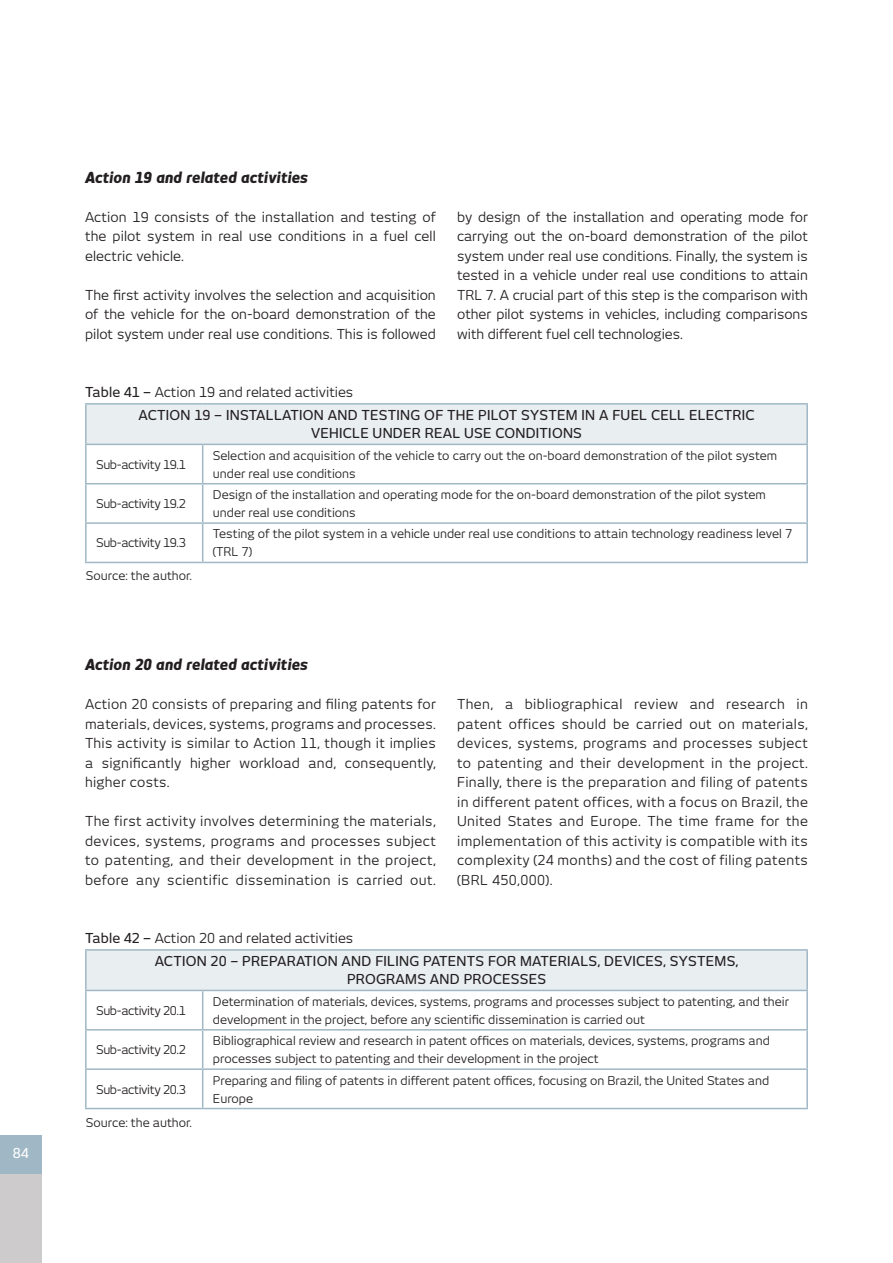
<style>
.page{position:relative;width:893px;height:1263px;background:#fff}
.page>*{position:absolute;margin:0;border:0;box-sizing:border-box;transform-origin:0 0}
.Título_5{font:italic 800 15px "New June";letter-spacing:.01em;color:#231f20}
.Texto_corrido{font:13.5px/19.5px "New June";letter-spacing:.01em;color:#231f20;text-align:justify}
.titulo_tabela{font:500 13.5px/18px "New June";letter-spacing:.02em;color:#231f20;text-align:center}
.t1{font:500 13.5px "New June";color:#fff}
.texto_tabela{font:12px/18px "New June";color:#231f20}
.texto_tabela-2{font:12px "New June";letter-spacing:-.03em;color:#231f20}
.s1{font-weight:500}
</style>
<div class="page">
<div style="left:86px;top:404px;width:721px;height:40px;background:#e9eef1"></div>
<hr style="left:806px;top:405px;width:2px;height:39px;background:#a0b7c5">
<hr style="left:85px;top:445px;width:2px;height:38px;background:#a0b7c5">
<hr style="left:202px;top:445px;width:1px;height:38px;background:#a0b7c5">
<hr style="left:806px;top:445px;width:2px;height:38px;background:#a0b7c5">
<hr style="left:85px;top:483px;width:118px;height:1px;background:#a0b7c5">
<hr style="left:85px;top:484px;width:2px;height:38px;background:#a0b7c5">
<hr style="left:203px;top:483px;width:605px;height:1px;background:#a0b7c5">
<hr style="left:202px;top:484px;width:1px;height:38px;background:#a0b7c5">
<hr style="left:806px;top:484px;width:2px;height:38px;background:#a0b7c5">
<hr style="left:85px;top:522px;width:118px;height:2px;background:#a0b7c5">
<hr style="left:85px;top:524px;width:2px;height:38px;background:#a0b7c5">
<hr style="left:203px;top:522px;width:605px;height:2px;background:#a0b7c5">
<hr style="left:202px;top:524px;width:1px;height:38px;background:#a0b7c5">
<hr style="left:806px;top:524px;width:2px;height:38px;background:#a0b7c5">
<hr style="left:85px;top:562px;width:118px;height:1px;background:#a0b7c5">
<hr style="left:203px;top:562px;width:605px;height:1px;background:#a0b7c5">
<hr style="left:85px;top:403px;width:118px;height:2px;background:#a0b7c5">
<hr style="left:85px;top:405px;width:2px;height:39px;background:#a0b7c5">
<hr style="left:203px;top:403px;width:605px;height:2px;background:#a0b7c5">
<hr style="left:85px;top:444px;width:118px;height:1px;background:#a0b7c5">
<hr style="left:203px;top:444px;width:605px;height:1px;background:#a0b7c5">
<div style="left:86px;top:950px;width:721px;height:40px;background:#e9eef1"></div>
<hr style="left:806px;top:951px;width:2px;height:39px;background:#a0b7c5">
<hr style="left:85px;top:991px;width:2px;height:38px;background:#a0b7c5">
<hr style="left:202px;top:991px;width:1px;height:38px;background:#a0b7c5">
<hr style="left:806px;top:991px;width:2px;height:38px;background:#a0b7c5">
<hr style="left:85px;top:1029px;width:118px;height:1px;background:#a0b7c5">
<hr style="left:85px;top:1030px;width:2px;height:38px;background:#a0b7c5">
<hr style="left:203px;top:1029px;width:605px;height:1px;background:#a0b7c5">
<hr style="left:202px;top:1030px;width:1px;height:38px;background:#a0b7c5">
<hr style="left:806px;top:1030px;width:2px;height:38px;background:#a0b7c5">
<hr style="left:85px;top:1068px;width:118px;height:2px;background:#a0b7c5">
<hr style="left:85px;top:1070px;width:2px;height:38px;background:#a0b7c5">
<hr style="left:203px;top:1068px;width:605px;height:2px;background:#a0b7c5">
<hr style="left:202px;top:1070px;width:1px;height:38px;background:#a0b7c5">
<hr style="left:806px;top:1070px;width:2px;height:38px;background:#a0b7c5">
<hr style="left:85px;top:1108px;width:118px;height:1px;background:#a0b7c5">
<hr style="left:203px;top:1108px;width:605px;height:1px;background:#a0b7c5">
<hr style="left:85px;top:949px;width:118px;height:2px;background:#a0b7c5">
<hr style="left:85px;top:951px;width:2px;height:39px;background:#a0b7c5">
<hr style="left:203px;top:949px;width:605px;height:2px;background:#a0b7c5">
<hr style="left:85px;top:990px;width:118px;height:1px;background:#a0b7c5">
<hr style="left:203px;top:990px;width:605px;height:1px;background:#a0b7c5">
<div style="left:0;top:1135px;width:42px;height:40px;background:#a0b7c5"></div>
<div style="left:0;top:1175px;width:42px;height:88px;background:#cdcbcc"></div>
<p class="t1" style="left:13px;top:1145px;width:18px">84</p>
<p class="Título_5" style="left:85px;top:168px;width:224px">Action 19 and related activities</p>
<p class="Texto_corrido" style="left:85px;top:207px;width:352px">Action 19 consists of the installation and testing of the pilot system in real use conditions in a fuel cell electric vehicle.</p>
<p class="Texto_corrido" style="left:85px;top:285px;width:352px">The first activity involves the selection and acquisition of the vehicle for the on-board demonstration of the pilot system under real use conditions. This is followed</p>
<p class="Texto_corrido" style="left:457px;top:207px;width:352px">by design of the installation and operating mode for carrying out the on-board demonstration of the pilot system under real use conditions. Finally, the system is tested in a vehicle under real use conditions to attain TRL 7. A crucial part of this step is the comparison with other pilot systems in vehicles, including comparisons with different fuel cell technologies.</p>
<p class="Texto_corrido" style="left:85px;top:382px;width:270px"><span class="s1">Table 41 –</span> Action 19 and related activities</p>
<p class="titulo_tabela" style="left:138px;top:406px;width:618px">ACTION 19 – INSTALLATION AND TESTING OF THE PILOT SYSTEM IN A FUEL CELL ELECTRIC<br>VEHICLE UNDER REAL USE CONDITIONS</p>
<p class="texto_tabela-2" style="left:96px;top:457px;width:91px">Sub-activity 19.1</p>
<p class="texto_tabela" style="left:213px;top:446px;width:566px">Selection and acquisition of the vehicle to carry out the on-board demonstration of the pilot system under real use conditions</p>
<p class="texto_tabela-2" style="left:96px;top:497px;width:91px">Sub-activity 19.2</p>
<p class="texto_tabela" style="left:213px;top:486px;width:554px">Design of the installation and operating mode for the on-board demonstration of the pilot system under real use conditions</p>
<p class="texto_tabela-2" style="left:96px;top:536px;width:91px">Sub-activity 19.3</p>
<p class="texto_tabela" style="left:213px;top:525px;width:581px">Testing of the pilot system in a vehicle under real use conditions to attain technology readiness level 7 (TRL 7)</p>
<p class="texto_tabela" style="left:86px;top:567px;width:108px">Source: the author.</p>
<p class="Título_5" style="left:85px;top:656px;width:224px">Action 20 and related activities</p>
<p class="Texto_corrido" style="left:85px;top:694px;width:352px">Action 20 consists of preparing and filing patents for materials, devices, systems, programs and processes.<br>This activity is similar to Action 11, though it implies a significantly higher workload and, consequently, higher costs.</p>
<p class="Texto_corrido" style="left:85px;top:811px;width:352px">The first activity involves determining the materials, devices, systems, programs and processes subject to patenting, and their development in the project, before any scientific dissemination is carried out.</p>
<p class="Texto_corrido" style="left:457px;top:694px;width:352px">Then, a bibliographical review and research in patent offices should be carried out on materials, devices, systems, programs and processes subject to patenting and their development in the project.<br>Finally, there is the preparation and filing of patents in different patent offices, with a focus on Brazil, the United States and Europe. The time frame for the implementation of this activity is compatible with its complexity (24 months) and the cost of filing patents (BRL 450,000).</p>
<p class="Texto_corrido" style="left:85px;top:928px;width:270px"><span class="s1">Table 42 –</span> Action 20 and related activities</p>
<p class="titulo_tabela" style="left:155px;top:952px;width:585px">ACTION 20 – PREPARATION AND FILING PATENTS FOR MATERIALS, DEVICES, SYSTEMS,<br>PROGRAMS AND PROCESSES</p>
<p class="texto_tabela-2" style="left:96px;top:1003px;width:91px">Sub-activity 20.1</p>
<p class="texto_tabela" style="left:213px;top:992px;width:577px">Determination of materials, devices, systems, programs and processes subject to patenting, and their development in the project, before any scientific dissemination is carried out</p>
<p class="texto_tabela-2" style="left:96px;top:1043px;width:91px">Sub-activity 20.2</p>
<p class="texto_tabela" style="left:213px;top:1032px;width:558px">Bibliographical review and research in patent offices on materials, devices, systems, programs and processes subject to patenting and their development in the project</p>
<p class="texto_tabela-2" style="left:96px;top:1082px;width:91px">Sub-activity 20.3</p>
<p class="texto_tabela" style="left:213px;top:1071px;width:558px">Preparing and filing of patents in different patent offices, focusing on Brazil, the United States and<br>Europe</p>
<p class="texto_tabela" style="left:86px;top:1113px;width:108px">Source: the author.</p>
</div>
